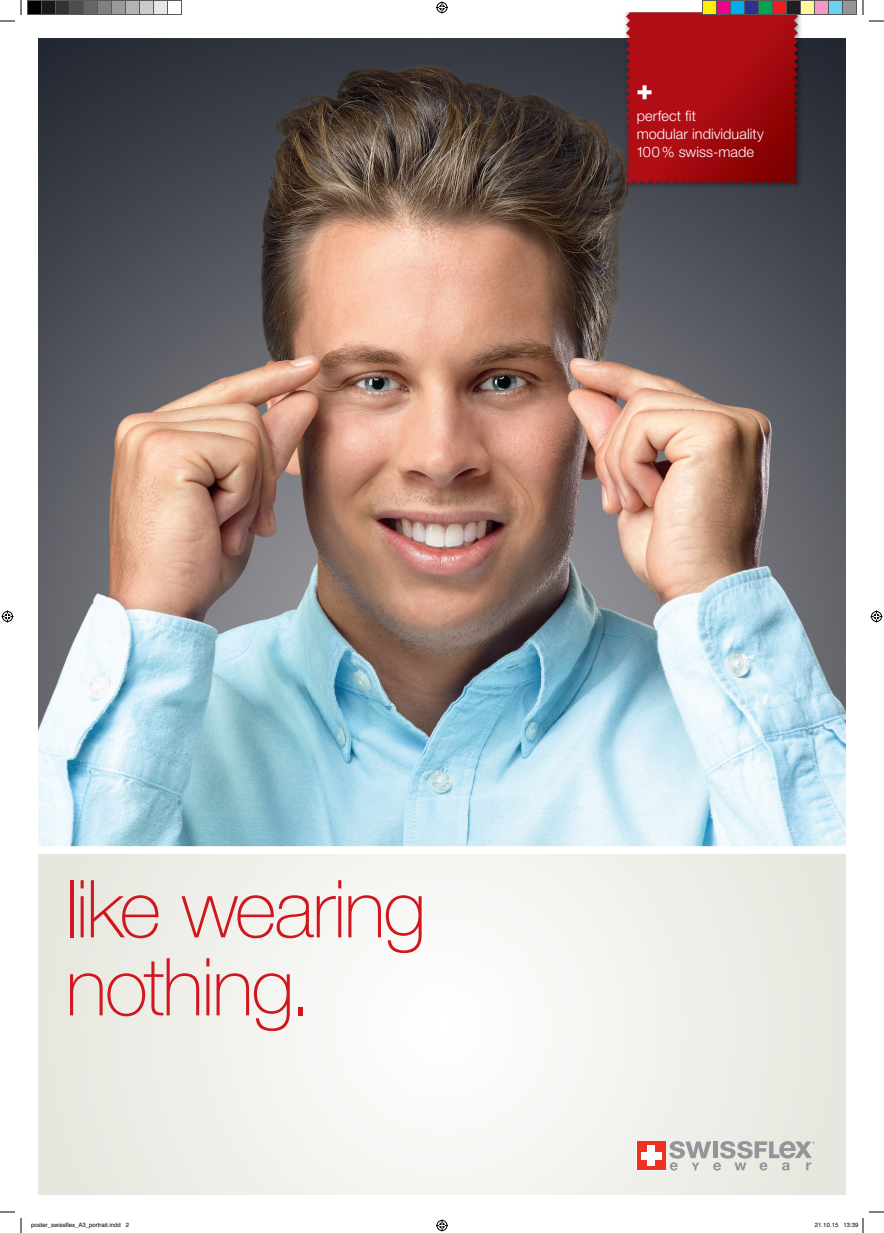
<style>
.page{position:relative;width:884px;height:1233px;background:#fff}
.page>*{position:absolute;margin:0;border:0;box-sizing:border-box;transform-origin:0 0}
.t1{font:100 80px/78px "Helvetica Neue LT Std";letter-spacing:-.03em;color:#d2161e}
.t2{font:300 14.5px/18px "Helvetica Neue LT Std";letter-spacing:.005em;color:#fff}
.t3{font:6px "Helvetica";color:#000}
</style>
<div class="page">
<div style="left:38px;top:854px;width:808px;height:341px;background:linear-gradient(to right,#f1f1ed,#f1f1ed)"></div>
<svg style="left:636px;top:1141px;width:30px;height:29px"></svg>
<div style="left:637px;top:1141px;width:28px;height:29px;background:#ef3122"></div>
<div style="left:647px;top:1145px;width:8px;height:21px;background:#fff"></div>
<div style="left:641px;top:1152px;width:20px;height:7px;background:#fff"></div>
<svg style="left:669px;top:1141px;width:146px;height:29px"></svg>
<img style="left:38px;top:38px;width:808px;height:808px">
<img style="left:623px;top:12px;width:181px;height:178px">
<svg style="left:626px;top:12px;width:172px;height:172px"></svg>
<svg style="left:0;top:1211px;width:15px;height:1px"></svg>
<svg style="left:869px;top:1211px;width:15px;height:1px"></svg>
<svg style="left:0;top:0;width:22px;height:22px"></svg>
<svg style="left:20px;top:1218px;width:2px;height:15px"></svg>
<svg style="left:862px;top:0;width:22px;height:22px"></svg>
<svg style="left:436px;top:1px;width:12px;height:12px"></svg>
<svg style="left:436px;top:1219px;width:12px;height:12px"></svg>
<svg style="left:2px;top:610px;width:12px;height:12px"></svg>
<svg style="left:870px;top:610px;width:12px;height:12px"></svg>
<div style="left:28px;top:0;width:14px;height:14px;background:#000"></div>
<div style="left:27px;top:0;width:15px;height:15px;border:1px solid #595959"></div>
<div style="left:42px;top:0;width:14px;height:14px;background:#1a1a1a"></div>
<div style="left:41px;top:0;width:15px;height:15px;border:1px solid #595959"></div>
<div style="left:56px;top:0;width:14px;height:14px;background:#333"></div>
<div style="left:55px;top:0;width:15px;height:15px;border:1px solid #595959"></div>
<div style="left:70px;top:0;width:14px;height:14px;background:#4d4d4d"></div>
<div style="left:69px;top:0;width:15px;height:15px;border:1px solid #595959"></div>
<div style="left:84px;top:0;width:14px;height:14px;background:#666"></div>
<div style="left:83px;top:0;width:15px;height:15px;border:1px solid #595959"></div>
<div style="left:98px;top:0;width:14px;height:14px;background:#808080"></div>
<div style="left:97px;top:0;width:15px;height:15px;border:1px solid #595959"></div>
<div style="left:112px;top:0;width:14px;height:14px;background:#999"></div>
<div style="left:111px;top:0;width:15px;height:15px;border:1px solid #595959"></div>
<div style="left:126px;top:0;width:14px;height:14px;background:#b3b3b3"></div>
<div style="left:125px;top:0;width:15px;height:15px;border:1px solid #595959"></div>
<div style="left:140px;top:0;width:14px;height:14px;background:#ccc"></div>
<div style="left:139px;top:0;width:15px;height:15px;border:1px solid #595959"></div>
<div style="left:154px;top:0;width:14px;height:14px;background:#e6e6e6"></div>
<div style="left:153px;top:0;width:15px;height:15px;border:1px solid #595959"></div>
<div style="left:167px;top:0;width:15px;height:15px;border:1px solid #595959"></div>
<div style="left:702px;top:0;width:14px;height:14px;background:#fff101"></div>
<div style="left:702px;top:0;width:15px;height:15px;border:1px solid #595959"></div>
<div style="left:716px;top:0;width:14px;height:14px;background:#ed028c"></div>
<div style="left:716px;top:0;width:15px;height:15px;border:1px solid #595959"></div>
<div style="left:730px;top:0;width:14px;height:14px;background:#00aeef"></div>
<div style="left:730px;top:0;width:15px;height:15px;border:1px solid #595959"></div>
<div style="left:744px;top:0;width:14px;height:14px;background:#2e3092"></div>
<div style="left:744px;top:0;width:15px;height:15px;border:1px solid #595959"></div>
<div style="left:758px;top:0;width:14px;height:14px;background:#00a54f"></div>
<div style="left:758px;top:0;width:15px;height:15px;border:1px solid #595959"></div>
<div style="left:772px;top:0;width:14px;height:14px;background:#ee1d23"></div>
<div style="left:772px;top:0;width:15px;height:15px;border:1px solid #595959"></div>
<div style="left:786px;top:0;width:14px;height:14px;background:#231f20"></div>
<div style="left:786px;top:0;width:15px;height:15px;border:1px solid #595959"></div>
<div style="left:800px;top:0;width:14px;height:14px;background:#fff79a"></div>
<div style="left:800px;top:0;width:15px;height:15px;border:1px solid #595959"></div>
<div style="left:814px;top:0;width:14px;height:14px;background:#f499c2"></div>
<div style="left:814px;top:0;width:15px;height:15px;border:1px solid #595959"></div>
<div style="left:828px;top:0;width:14px;height:14px;background:#6bcff6"></div>
<div style="left:828px;top:0;width:15px;height:15px;border:1px solid #595959"></div>
<div style="left:842px;top:0;width:14px;height:14px;background:#939598"></div>
<div style="left:842px;top:0;width:15px;height:15px;border:1px solid #595959"></div>
<svg style="left:862px;top:1218px;width:2px;height:15px"></svg>
<h2 class="t2" style="left:636px;top:106px;width:129px">perfect fit<br>modular individuality<br>100 % swiss-made</h2>
<h1 class="t1" style="left:65px;top:869px;width:363px">like wearing nothing.</h1>
<p class="t3" style="left:31px;top:1220px;width:100px">poster_swissflex_A3_portrait.indd 2</p>
<p class="t3" style="left:815px;top:1220px;width:45px">21.10.15 13:39</p>
</div>
